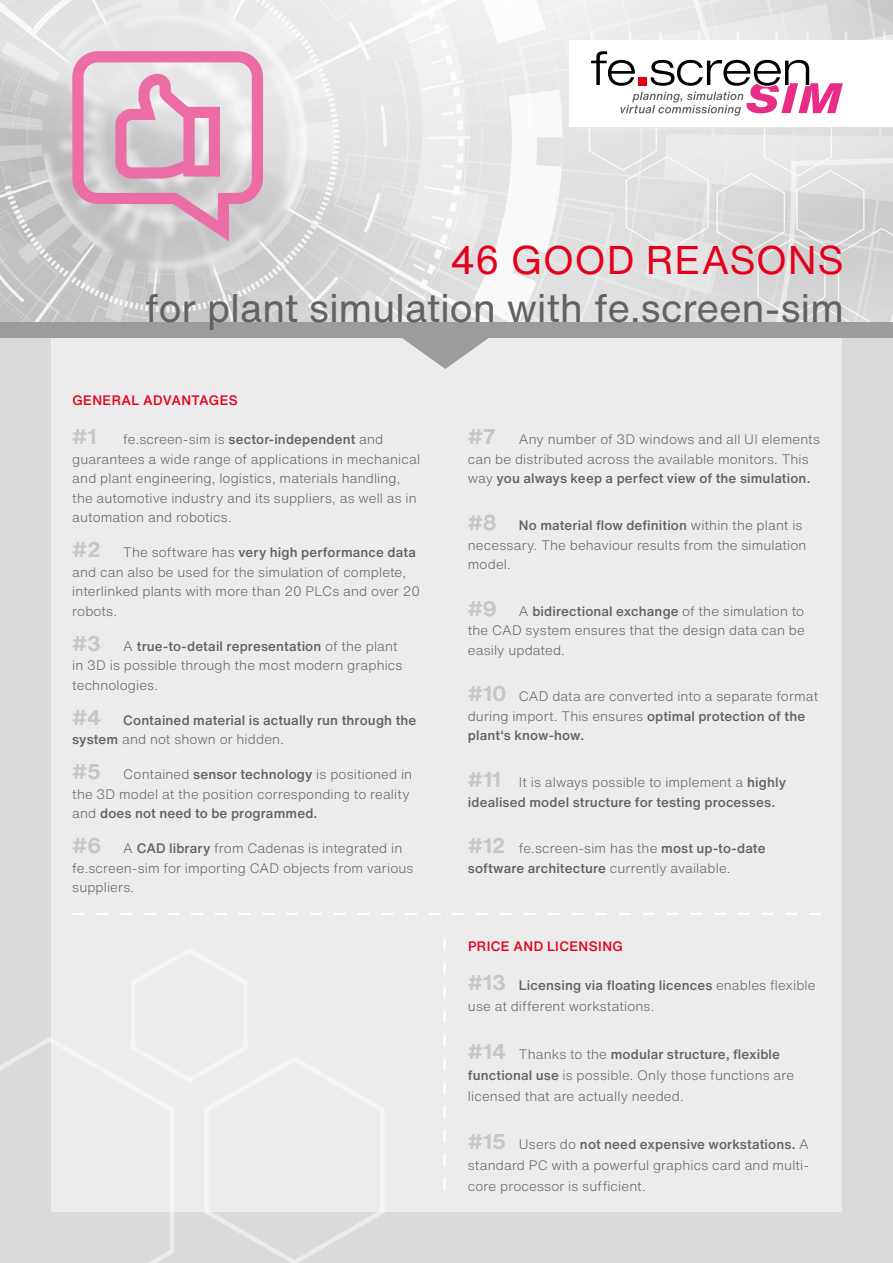
<style>
.page{position:relative;width:893px;height:1263px;background:#d9dada}
.page>*{position:absolute;margin:0;border:0;box-sizing:border-box;transform-origin:0 0}
.t1{font:39.3px "Helvetica Now Text";letter-spacing:-.01em;color:#626261}
.t2{font:39.3px "Helvetica Now Text";letter-spacing:.01em;color:#e3001d}
.t3{font:300 13.5px/19.5px "Helvetica Now Text";letter-spacing:.01em;color:#626261}
.t4{font:500 13.5px/19.5px "Helvetica Now Text";letter-spacing:.01em;color:#626261}
.t5{font:500 13.5px "Helvetica Now Text";letter-spacing:.025em;color:#e3001d}
.s1{font-weight:700;font-size:21px;color:#c5c6c6}
.s2{font-weight:500}
.s3{font-weight:300}
</style>
<div class="page">
<div style="left:51px;top:338px;width:791px;height:874px;background:#ececec"></div>
<svg style="left:402px;top:338px;width:87px;height:31px"></svg>
<img style="left:0;top:0;width:893px;height:322px">
<div style="left:570px;top:40px;width:323px;height:86px;background:#fff"></div>
<div style="left:0;top:322px;width:893px;height:16px;background:#9c9c9d"></div>
<svg style="left:72px;top:51px;width:191px;height:190px"></svg>
<svg style="left:72px;top:913px;width:749px;height:2px"></svg>
<svg style="left:444px;top:939px;width:2px;height:252px"></svg>
<svg style="left:0;top:1037px;width:385px;height:226px"></svg>
<svg style="left:591px;top:51px;width:252px;height:65px"></svg>
<h1 class="t2" style="left:450px;top:231px;width:395px">46 GOOD REASONS</h1>
<h1 class="t1" style="left:145px;top:278px;width:701px">for plant simulation with fe.screen-sim</h1>
<p class="t5" style="left:72px;top:390px;width:167px">GENERAL ADVANTAGES</p>
<p class="t3" style="left:72px;top:429px;width:349px"><span class="s1">#1</span> fe.screen-sim is <span class="s2">sector-independent</span> and guarantees a wide range of applications in mechanical and plant engineering, logistics, materials handling, the automotive industry and its suppliers, as well as in automation and robotics.</p>
<p class="t3" style="left:72px;top:542px;width:349px"><span class="s1">#2</span> The software has <span class="s2">very high performance data </span>and can also be used for the simulation of complete, interlinked plants with more than 20 PLCs and over 20 robots.</p>
<p class="t3" style="left:72px;top:636px;width:332px"><span class="s1">#3</span> A <span class="s2">true-to-detail representation</span> of the plant in 3D is possible through the most modern graphics technologies.</p>
<p class="t4" style="left:72px;top:710px;width:346px"><span class="s1">#4</span> Contained material is actually run through the system <span class="s3">and not shown or hidden.</span></p>
<p class="t3" style="left:72px;top:764px;width:341px"><span class="s1">#5</span> Contained <span class="s2">sensor technology</span> is positioned in the 3D model at the position corresponding to reality and <span class="s2">does not need to be programmed.</span></p>
<p class="t3" style="left:72px;top:838px;width:343px"><span class="s1">#6</span> A <span class="s2">CAD library</span> from Cadenas is integrated in fe.screen-sim for importing CAD objects from various suppliers.</p>
<p class="t3" style="left:468px;top:429px;width:354px"><span class="s1">#7</span> Any number of 3D windows and all UI elements can be distributed across the available monitors. This way <span class="s2">you always keep a perfect view of the simulation.</span></p>
<p class="t3" style="left:468px;top:515px;width:340px"><span class="s1">#8</span> <span class="s2">No material flow definition</span> within the plant is necessary. The behaviour results from the simulation model.</p>
<p class="t3" style="left:468px;top:601px;width:338px;text-align:justify"><span class="s1">#9</span> A <span class="s2">bidirectional exchange</span> of the simulation to the CAD system ensures that the design data can be easily updated.</p>
<p class="t3" style="left:468px;top:686px;width:352px"><span class="s1">#10</span> CAD data are converted into a separate format during import. This ensures <span class="s2">optimal protection of the plant‘s know-how.</span></p>
<p class="t4" style="left:468px;top:772px;width:320px"><span class="s1">#11</span> <span class="s3">It is always possible to implement a</span> highly idealised model structure for testing processes.</p>
<p class="t3" style="left:468px;top:838px;width:299px"><span class="s1">#12</span> fe.screen-sim has the <span class="s2">most up-to-date software architecture</span> currently available.</p>
<p class="t5" style="left:468px;top:936px;width:157px">PRICE AND LICENSING</p>
<p class="t3" style="left:468px;top:975px;width:349px;line-height:20.7px"><span class="s1">#13</span> <span class="s2">Licensing via floating licences</span> enables flexible use at different workstations.</p>
<p class="t3" style="left:468px;top:1044px;width:328px;line-height:20.7px"><span class="s1">#14</span> Thanks to the <span class="s2">modular structure, flexible functional use</span> is possible. Only those functions are licensed that are actually needed.</p>
<p class="t3" style="left:468px;top:1134px;width:342px;line-height:20.7px;text-align:justify"><span class="s1">#15</span> Users do <span class="s2">not need expensive workstations.</span> A standard PC with a powerful graphics card and multi&shy;core processor is sufficient.</p>
</div>
